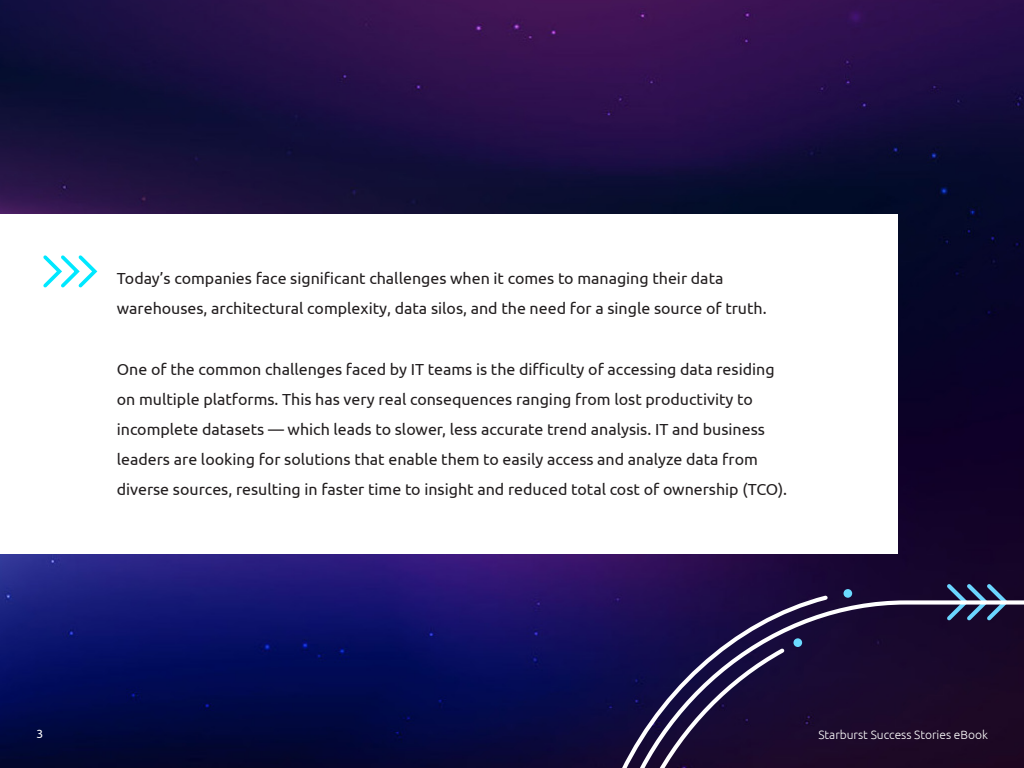
<style>
.page{position:relative;width:1024px;height:768px;background:#fff}
.page>*{position:absolute;margin:0;border:0;box-sizing:border-box;transform-origin:0 0}
.t1{font:16px/30px "Ubuntu";color:#231f20}
.t2{font:300 12px "Ubuntu";color:#fff}
.t3{font:12px "Ubuntu";color:#fff}
</style>
<div class="page">
<img style="left:0;top:0;width:1024px;height:768px">
<svg style="left:943px;top:580px;width:68px;height:17px"></svg>
<svg style="left:616px;top:592px;width:215px;height:5px"></svg>
<div style="left:843px;top:589px;width:9px;height:8px;background:#6bdbff;border-radius:50%"></div>
<svg style="left:616px;top:597px;width:408px;height:170px;background:#25173f"></svg>
<div style="left:0;top:214px;width:897px;height:339px;background:#fff"></div>
<svg style="left:43px;top:255px;width:55px;height:33px"></svg>
<p class="t1" style="left:117px;top:262px;width:650px">Today’s companies face significant challenges when it comes to managing their data warehouses, architectural complexity, data silos, and the need for a single source of truth.</p>
<p class="t1" style="left:117px;top:354px;width:670px">One of the common challenges faced by IT teams is the difficulty of accessing data residing on multiple platforms. This has very real consequences ranging from lost productivity to incomplete datasets — which leads to slower, less accurate trend analysis. IT and business leaders are looking for solutions that enable them to easily access and analyze data from diverse sources, resulting in faster time to insight and reduced total cost of ownership (TCO).</p>
<p class="t3" style="left:36px;top:726px;width:8px">3</p>
<p class="t2" style="left:818px;top:727px;width:171px">Starburst Success Stories eBook</p>
</div>
